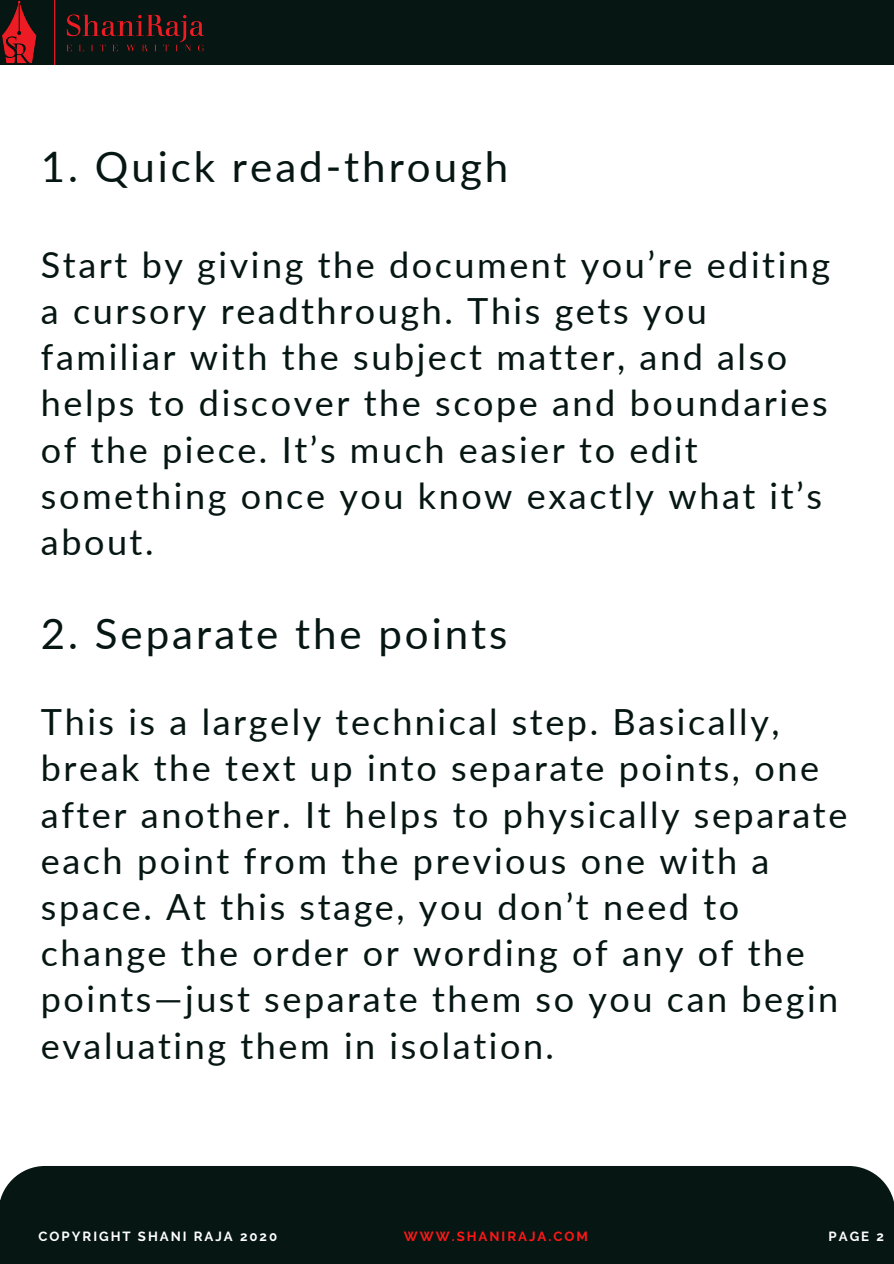
<style>
.page{position:relative;width:894px;height:1264px;background:#fff}
.page>*{position:absolute;margin:0;border:0;box-sizing:border-box;transform-origin:0 0}
.t1{font:42px "Lato";letter-spacing:.07em;color:#051613}
.t2{font:36px/46.2px "Lato";letter-spacing:.07em;color:#051613}
.t3{font:700 13.2px "Raleway";letter-spacing:.15em;color:#fff}
.t4{font:700 13.2px "Raleway";letter-spacing:.15em;color:#ff1616}
</style>
<div class="page">
<div style="left:0;top:0;width:893px;height:64px;background:#051613"></div>
<div style="left:0;top:1166px;width:893px;height:97px;background:#051613"></div>
<div style="left:0;top:1200px;width:892px;height:63px;background:#051613"></div>
<img style="left:2px;top:0;width:203px;height:64px">
<p class="t1" style="left:41px;top:140px;width:469px">1. Quick read-through</p>
<p class="t2" style="left:41px;top:241px;width:790px">Start by giving the document you’re editing a cursory readthrough. This gets you familiar with the subject matter, and also helps to discover the scope and boundaries of the piece. It’s much easier to edit something once you know exactly what it’s about.</p>
<p class="t1" style="left:41px;top:607px;width:468px">2. Separate the points</p>
<p class="t2" style="left:41px;top:698px;width:807px">This is a largely technical step. Basically, break the text up into separate points, one after another. It helps to physically separate each point from the previous one with a space. At this stage, you don’t need to change the order or wording of any of the points—just separate them so you can begin evaluating them in isolation.</p>
<p class="t3" style="left:39px;top:1228px;width:240px">COPYRIGHT SHANI RAJA 2020</p>
<p class="t3" style="left:828px;top:1228px;width:57px">PAGE 2</p>
<p class="t4" style="left:404px;top:1228px;width:185px">WWW.SHANIRAJA.COM</p>
</div>
